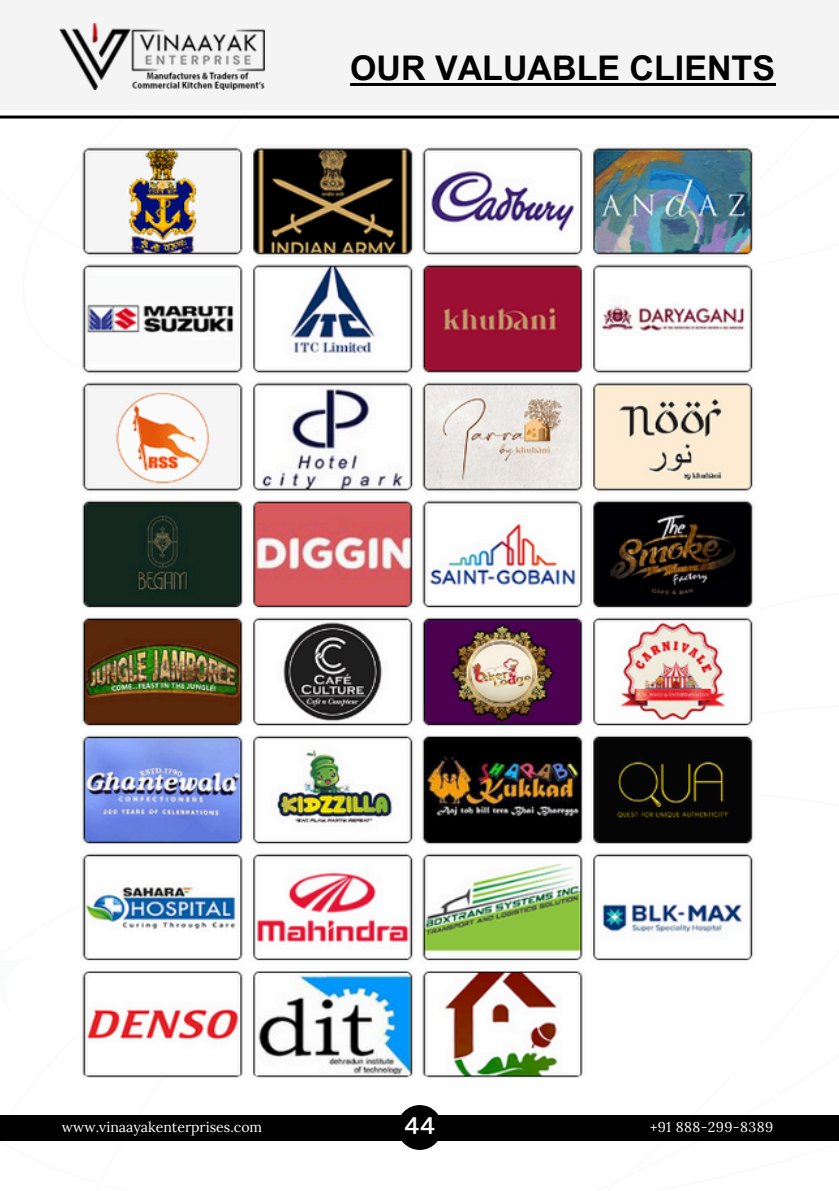
<style>
.page{position:relative;width:839px;height:1191px;background:#fff}
.page>*{position:absolute;margin:0;border:0;box-sizing:border-box;transform-origin:0 0}
.t1{font:700 34px "Arial MT Pro";color:#010101}
.t2{font:700 24px "Acherus Grotesque";color:#fff}
.t3{font:14px "Lora";color:#fff}
.t4{font:14px "Lora";letter-spacing:.025em;color:#fff}
</style>
<div class="page">
<div style="left:0;top:1115px;width:838px;height:25px;background:#010101"></div>
<div style="left:0;top:0;width:838px;height:110px;background:#f4f4f4"></div>
<img style="left:59px;top:23px;width:206px;height:66px">
<hr style="left:0;top:116px;width:838px;height:3px;background:#010101">
<div style="left:397px;top:1105px;width:45px;height:45px;background:#010101;border-radius:50%"></div>
<img style="left:82px;top:147px;width:671px;height:930px">
<hr style="left:350px;top:83px;width:425px;height:3px;background:#010101">
<p class="t1" style="left:350px;top:55px;width:426px">OUR VALUABLE CLIENTS</p>
<p class="t3" style="left:62px;top:1118px;width:202px">www.vinaayakenterprises.com</p>
<p class="t2" style="left:404px;top:1116px;width:33px">44</p>
<h1 class="t4" style="left:650px;top:1118px;width:124px">+91 888-299-8389</h1>
</div>
